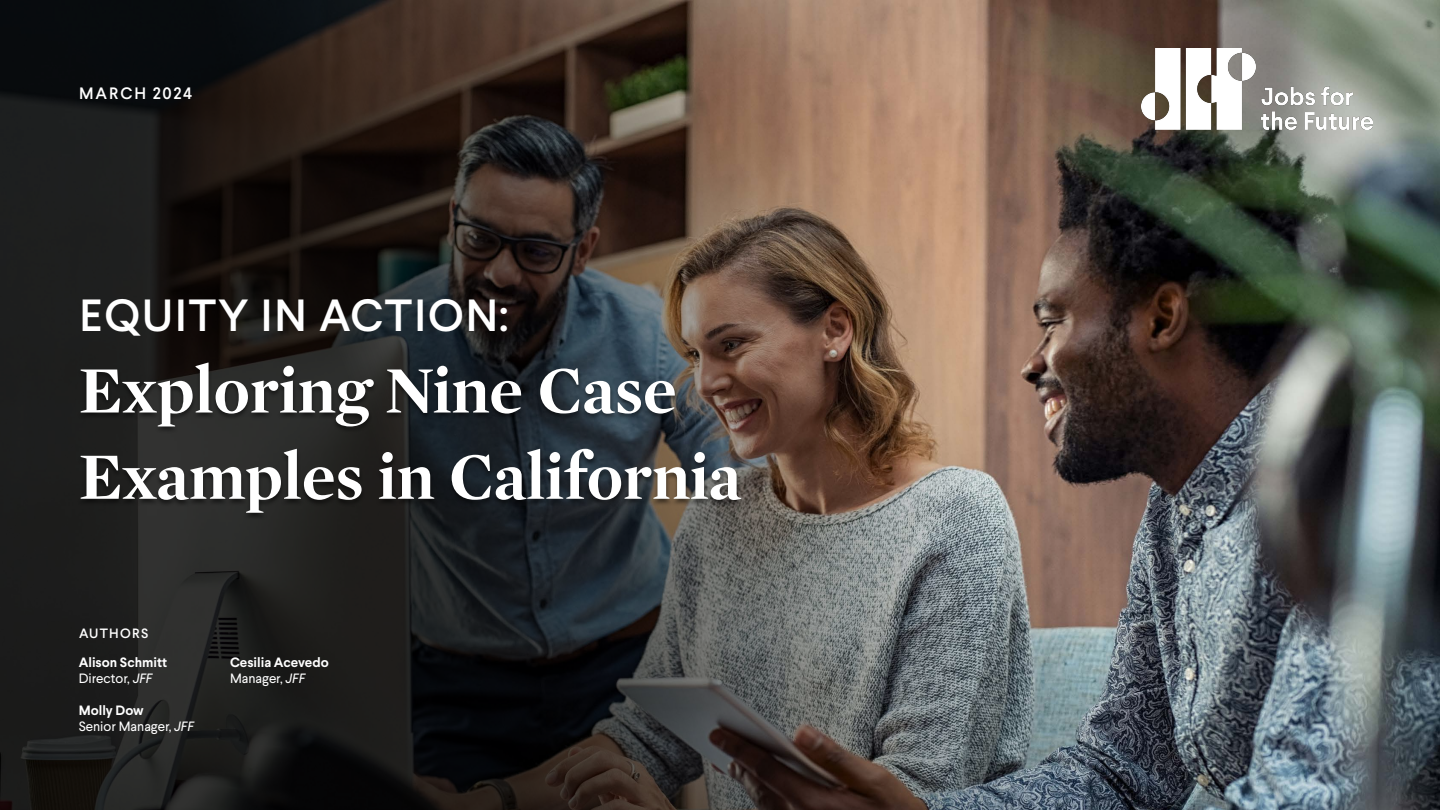
<style>
.page{position:relative;width:1440px;height:810px;background:#fff}
.page>*{position:absolute;margin:0;border:0;box-sizing:border-box;transform-origin:0 0}
.t1{font:700 67.5px/86.2px "Mercury Display";color:#fff}
.t2{font:500 45px "Larsseit";letter-spacing:.045em;color:#fff}
.t3{font:500 16.5px "Larsseit";letter-spacing:.12em;color:#fff}
.t4{font:700 13.5px/16.2px "Larsseit";color:#fff}
.t5{font:13.5px/16.2px "Larsseit";color:#fff}
.t6{font:500 13.5px "Larsseit";letter-spacing:.095em;color:#fff}
.s1{font-weight:400}
.s2{font-weight:400;font-style:italic}
.s3{font-weight:700}
.s4{font-style:italic}
</style>
<div class="page">
<img style="left:0;top:0;width:1440px;height:810px">
<div style="left:77px;top:362px;width:668px;height:158px;background:#000;opacity:.5"></div>
<img style="left:1142px;top:48px;width:230px;height:81px">
<p class="t3" style="left:79px;top:82px;width:115px">MARCH 2024</p>
<h2 class="t2" style="left:80px;top:286px;width:431px">EQUITY IN ACTION:</h2>
<h1 class="t1" style="left:79px;top:344px;width:664px">Exploring Nine Case<br>Examples in California</h1>
<p class="t6" style="left:79px;top:624px;width:71px">AUTHORS</p>
<p class="t4" style="left:79px;top:654px;width:90px">Alison Schmitt<br><span class="s1">Director,</span> <span class="s2">JFF</span></p>
<p class="t5" style="left:79px;top:702px;width:117px"><span class="s3">Molly Dow<br></span>Senior Manager, <span class="s4">JFF</span></p>
<p class="t4" style="left:230px;top:654px;width:100px">Cesilia Acevedo<br><span class="s1">Manager,</span> <span class="s2">JFF</span></p>
</div>
